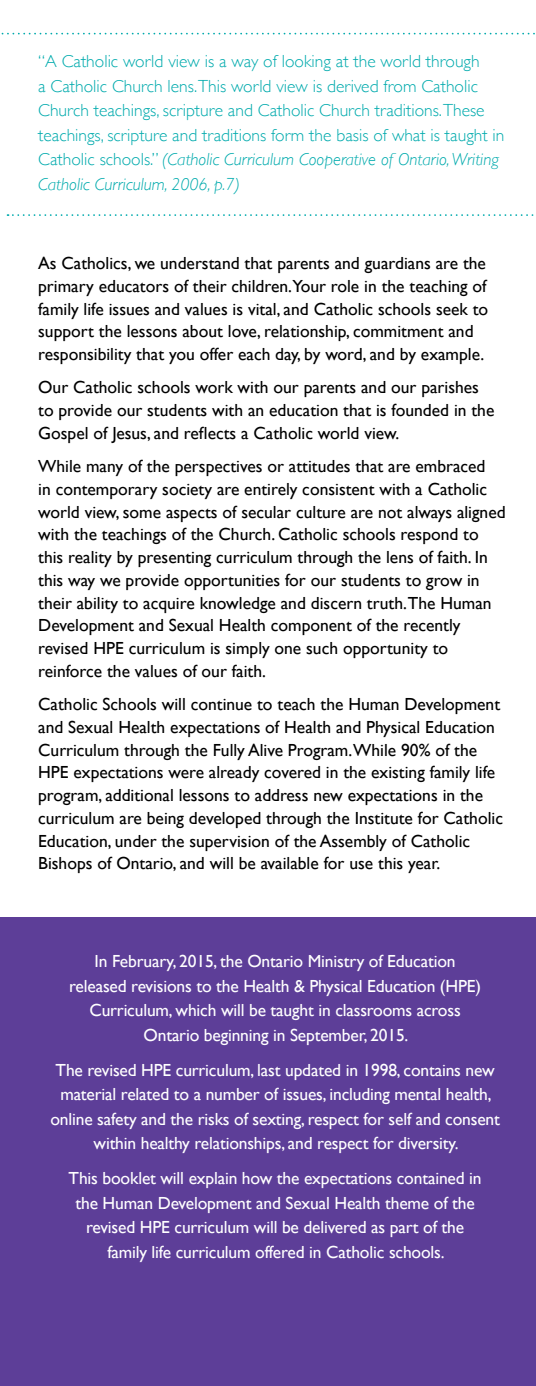
<style>
.page{position:relative;width:536px;height:1386px;background:#fff}
.page>*{position:absolute;margin:0;border:0;box-sizing:border-box;transform-origin:0 0}
.t1{font:17.5px/22.8px "Gill Sans";color:#000}
.t2{font:17.5px/24.5px "Gill Sans";letter-spacing:-.01em;color:#fff;text-align:center}
.t3{font:300 17.5px/24.5px "Gill Sans";color:#00aaad}
.s1{font-style:italic}
</style>
<div class="page">
<div style="left:0;top:918px;width:536px;height:468px;background:#5d3e98"></div>
<svg style="left:1px;top:33px;width:534px;height:2px"></svg>
<svg style="left:8px;top:214px;width:526px;height:2px"></svg>
<p class="t3" style="left:38px;top:48px;width:467px">“A Catholic world view is a way of looking at the world through<br>a Catholic Church lens.This world view is derived from Catholic Church teachings, scripture and Catholic Church traditions.These teachings, scripture and traditions form the basis of what is taught in Catholic schools.” <span class="s1">(Catholic Curriculum Cooperative of Ontario, Writing Catholic Curriculum, 2006, p.7)</span></p>
<p class="t1" style="left:38px;top:252px;width:451px">As Catholics, we understand that parents and guardians are the primary educators of their children.Your role in the teaching of family life issues and values is vital, and Catholic schools seek to support the lessons about love, relationship, commitment and responsibility that you offer each day, by word, and by example.</p>
<p class="t1" style="left:38px;top:376px;width:457px">Our Catholic schools work with our parents and our parishes to provide our students with an education that is founded in the<br>Gospel of Jesus, and reflects a Catholic world view.</p>
<p class="t1" style="left:38px;top:455px;width:469px">While many of the perspectives or attitudes that are embraced<br>in contemporary society are entirely consistent with a Catholic world view, some aspects of secular culture are not always aligned with the teachings of the Church. Catholic schools respond to this reality by presenting curriculum through the lens of faith. In this way we provide opportunities for our students to grow in their ability to acquire knowledge and discern truth.The Human Development and Sexual Health component of the recently revised HPE curriculum is simply one such opportunity to reinforce the values of our faith.</p>
<p class="t1" style="left:38px;top:693px;width:466px">Catholic Schools will continue to teach the Human Development and Sexual Health expectations of Health and Physical Education Curriculum through the Fully Alive Program.While 90% of the HPE expectations were already covered in the existing family life program, additional lessons to address new expectations in the curriculum are being developed through the Institute for Catholic Education, under the supervision of the Assembly of Catholic Bishops of Ontario, and will be available for use this year.</p>
<p class="t2" style="left:69px;top:949px;width:413px">In February, 2015, the Ontario Ministry of Education released revisions to the Health &amp; Physical Education (HPE)<br>Curriculum, which will be taught in classrooms across Ontario beginning in September, 2015.</p>
<p class="t2" style="left:50px;top:1058px;width:451px">The revised HPE curriculum, last updated in 1998, contains new material related to a number of issues, including mental health, online safety and the risks of sexting, respect for self and consent within healthy relationships, and respect for diversity.</p>
<p class="t2" style="left:69px;top:1166px;width:414px">This booklet will explain how the expectations contained in the Human Development and Sexual Health theme of the revised HPE curriculum will be delivered as part of the family life curriculum offered in Catholic schools.</p>
</div>
